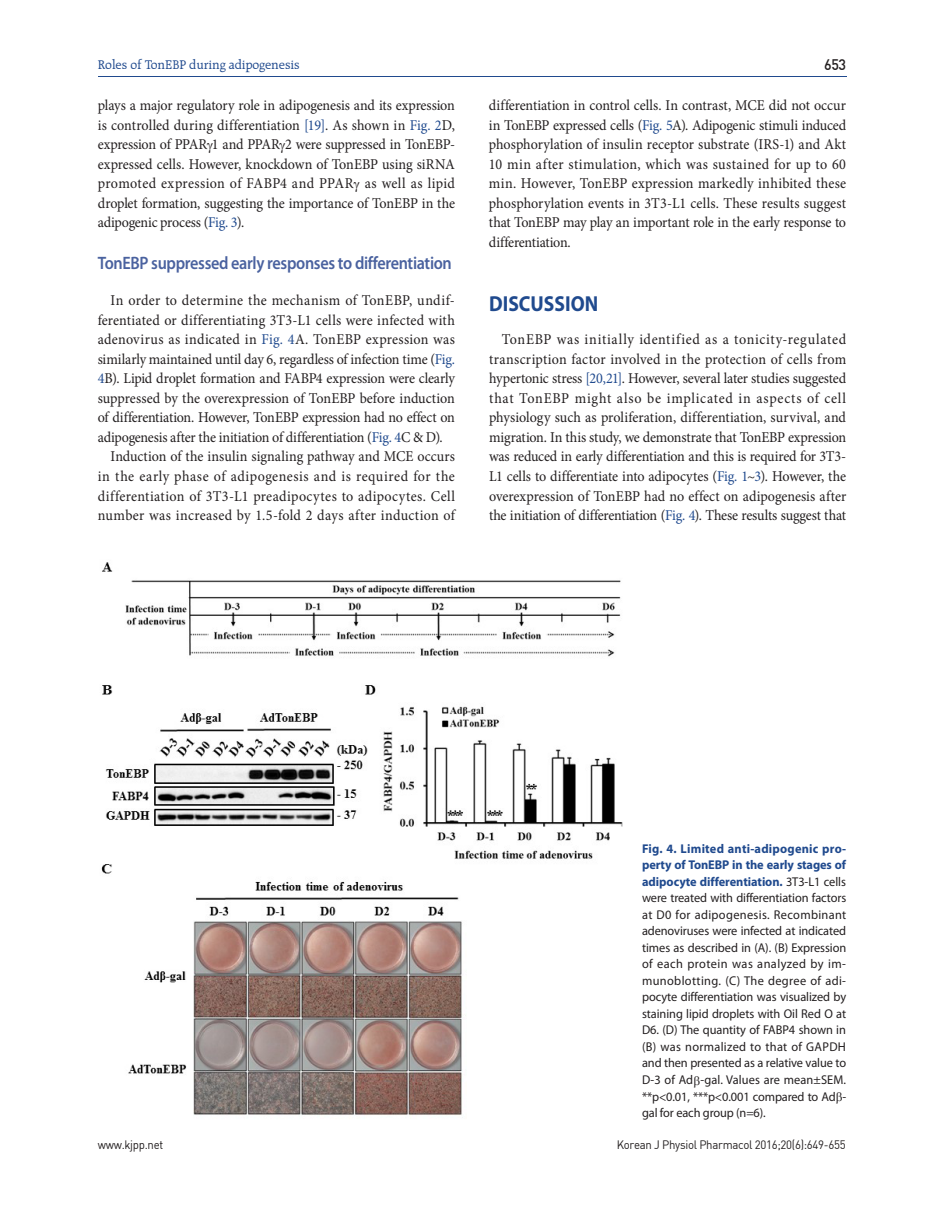
<style>
.page{position:relative;width:944px;height:1217px;background:#fff}
.page>*{position:absolute;margin:0;border:0;box-sizing:border-box;transform-origin:0 0}
.t1{font:700 21.75px "Myriad Pro";color:#204a8e;scale:.9 1}
.t2{font:600 18px "Myriad Pro";letter-spacing:-.02em;color:#4a629f;scale:.9 1}
.t3{font:15px/19.5px "Minion Pro";color:#231f20;text-align:justify;scale:.94 1}
.t4{font:15px "Minion Pro";letter-spacing:-.02em;color:#231f20;scale:.94 1}
.t5{font:15px "Minion Pro";letter-spacing:.025em;color:#231f20;scale:.94 1}
.t6{font:15px "Minion Pro";letter-spacing:.02em;color:#231f20;scale:.94 1}
.t7{font:15px "Minion Pro";letter-spacing:.035em;color:#231f20;scale:.94 1}
.t8{font:15px "Dinmed";color:#231f20;scale:.95 1}
.t9{font:13.5px "Raleigh BT";letter-spacing:-.01em;color:#204a8e}
.t10{font:12.75px/16.5px "Myriad Pro";letter-spacing:-.01em;color:#231f20;text-align:justify}
.t11{font:12px "Dinreg";letter-spacing:-.025em;color:#231f20;scale:.95 1}
.s1{color:#204a8e}
.s2{font-weight:700;color:#204a8e}
</style>
<div class="page">
<hr style="left:98px;top:76px;width:748px;height:1px;background:#204a8e">
<img style="left:101px;top:562px;width:522px;height:553px">
<p class="t9" style="left:98px;top:56px;width:203px">Roles of TonEBP during adipogenesis</p>
<p class="t3" style="left:98px;top:96px;width:382px">plays a major regulatory role in adipogenesis and its expression is controlled during differentiation <span class="s1">[19]</span>. As shown in <span class="s1">Fig. 2</span>D, expression of PPAR 1 and PPAR 2 were suppressed in TonEBP&shy;expressed cells. However, knockdown of TonEBP using siRNA promoted expression of FABP4 and PPAR as well as lipid droplet formation, suggesting the importance of TonEBP in the adipogenic process (<span class="s1">Fig. 3</span>).</p>
<p class="t2" style="left:98px;top:251px;width:395px">TonEBP suppressed early responses to differentiation</p>
<p class="t5" style="left:111px;top:290px;width:366px">In order to determine the mechanism of TonEBP, undif-</p>
<p class="t3" style="left:98px;top:310px;width:381px">ferentiated or differentiating 3T3-L1 cells were infected with</p>
<p class="t6" style="left:98px;top:329px;width:381px">adenovirus as indicated in <span class="s1">Fig. 4</span>A. TonEBP expression was</p>
<p class="t3" style="left:98px;top:349px;width:381px">similarly maintained until day 6, regardless of infection time (<span class="s1">Fig.</span></p>
<p class="t4" style="left:98px;top:368px;width:382px"><span class="s1">4</span>B). Lipid droplet formation and FABP4 expression were clearly</p>
<p class="t3" style="left:98px;top:388px;width:381px">suppressed by the overexpression of TonEBP before induction</p>
<p class="t4" style="left:98px;top:407px;width:381px">of differentiation. However, TonEBP expression had no effect on</p>
<p class="t4" style="left:98px;top:427px;width:369px">adipogenesis after the initiation of differentiation (<span class="s1">Fig. 4</span>C &amp; D).</p>
<p class="t3" style="left:111px;top:447px;width:368px">Induction of the insulin signaling pathway and MCE occurs</p>
<p class="t7" style="left:98px;top:466px;width:381px">in the early phase of adipogenesis and is required for the</p>
<p class="t5" style="left:98px;top:485px;width:381px">differentiation of 3T3-L1 preadipocytes to adipocytes. Cell</p>
<p class="t6" style="left:98px;top:505px;width:382px">number was increased by 1.5-fold 2 days after induction of</p>
<p class="t8" style="left:824px;top:55px;width:25px">653</p>
<p class="t3" style="left:489px;top:96px;width:381px">differentiation in control cells. In contrast, MCE did not occur in TonEBP expressed cells (<span class="s1">Fig. 5</span>A). Adipogenic stimuli induced phosphorylation of insulin receptor substrate (IRS-1) and Akt 10 min after stimulation, which was sustained for up to 60 min. However, TonEBP expression markedly inhibited these phosphorylation events in 3T3-L1 cells. These results suggest that TonEBP may play an important role in the early response to differentiation.</p>
<h1 class="t1" style="left:489px;top:289px;width:28px">Discussion</h1>
<p class="t3" style="left:489px;top:330px;width:382px;text-indent:13px">TonEBP was initially identified as a tonicity-regulated transcription factor involved in the protection of cells from hypertonic stress <span class="s1">[20,21]</span>. However, several later studies suggested that TonEBP might also be implicated in aspects of cell physiology such as proliferation, differentiation, survival, and migration. In this study, we demonstrate that TonEBP expression was reduced in early differentiation and this is required for 3T3- L1 cells to differentiate into adipocytes (<span class="s1">Fig. 1</span>~<span class="s1">3</span>). However, the overexpression of TonEBP had no effect on adipogenesis after the initiation of differentiation (<span class="s1">Fig. 4</span>). These results suggest that</p>
<p class="t10" style="left:642px;top:839px;width:206px"><span class="s2">Fig. 4. Limited anti-adipogenic pro&shy;perty of TonEBP in the early stages of adipocyte differentiation.</span> 3T3-L1 cells were treated with differentiation factors at D0 for adipogenesis. Recombinant adenoviruses were infected at indicated times as described in (A). (B) Expression of each protein was analyzed by im&shy;munoblotting. (C) The degree of adi&shy;pocyte differentiation was visualized by staining lipid droplets with Oil Red O at D6. (D) The quantity of FABP4 shown in (B) was normalized to that of GAPDH and then presented as a relative value to D-3 of Ad -gal. Values are mean±SEM. **p&lt;0.01, ***p&lt;0.001 compared to Ad - gal for each group (n=6).</p>
<p class="t11" style="left:98px;top:1136px;width:70px">www.kjpp.net</p>
<p class="t11" style="left:617px;top:1136px;width:243px">Korean J Physiol Pharmacol 2016;20(6):649-655</p>
</div>
